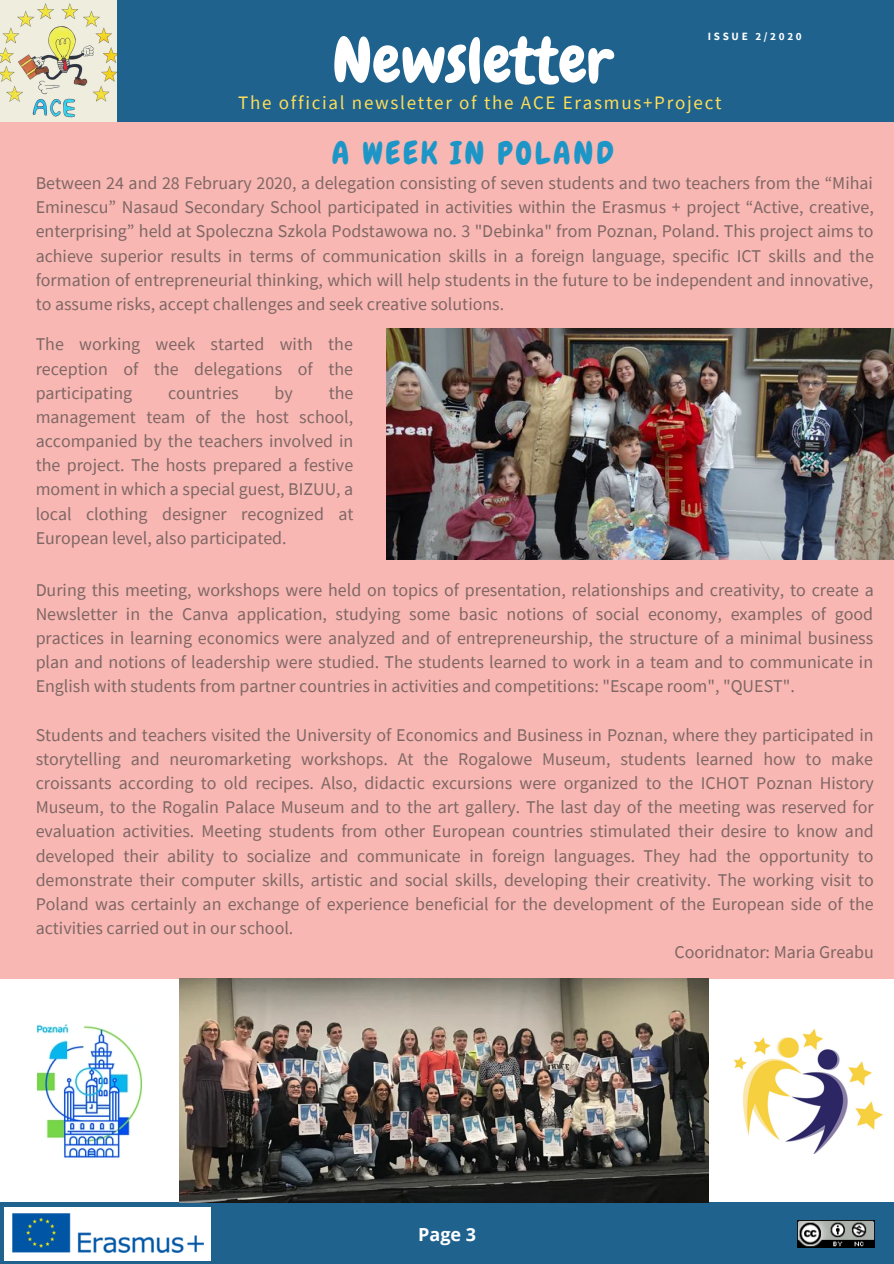
<style>
.page{position:relative;width:894px;height:1264px;background:#fff}
.page>*{position:absolute;margin:0;border:0;box-sizing:border-box;transform-origin:0 0}
.t1{font:63px "Chewy";color:#fff}
.t2{font:31.5px "Chewy";letter-spacing:.09em;color:#1d96c7}
.t3{font:19.05px "Source Sans Pro";letter-spacing:.09em;color:#ffde59}
.t4{font:18px/24.2px "Source Sans Pro";color:#3b3b3b;text-align:justify}
.t5{font:700 18px "Open Sans";color:#fff}
.t6{font:700 11.1px "Source Sans Pro";letter-spacing:.24em;color:#fff}
</style>
<div class="page">
<div style="left:0;top:122px;width:893px;height:856px;background:#f8b7b2"></div>
<img style="left:734px;top:1028px;width:149px;height:125px">
<div style="left:0;top:1202px;width:893px;height:61px;background:#1f628e"></div>
<div style="left:0;top:0;width:893px;height:122px;background:#1f628e"></div>
<img style="left:4px;top:1207px;width:206px;height:53px">
<img style="left:0;top:0;width:116px;height:122px">
<img style="left:797px;top:1220px;width:76px;height:27px">
<img style="left:180px;top:978px;width:528px;height:224px">
<img style="left:36px;top:1024px;width:107px;height:134px">
<img style="left:387px;top:329px;width:506px;height:230px">
<p class="t6" style="left:707px;top:29px;width:95px">ISSUE 2/2020</p>
<h1 class="t1" style="left:332px;top:21px;width:282px">Newsletter</h1>
<p class="t3" style="left:238px;top:90px;width:484px">The official newsletter of the ACE Erasmus+Project</p>
<h2 class="t2" style="left:332px;top:133px;width:283px">A WEEK IN POLAND</h2>
<p class="t4" style="left:36px;top:171px;width:839px">Between 24 and 28 February 2020, a delegation consisting of seven students and two teachers from the “Mihai Eminescu” Nasaud Secondary School participated in activities within the Erasmus + project “Active, creative, enterprising” held at Spoleczna Szkola Podstawowa no. 3 "Debinka" from Poznan, Poland. This project aims to achieve superior results in terms of communication skills in a foreign language, specific ICT skills and the formation of entrepreneurial thinking, which will help students in the future to be independent and innovative, to assume risks, accept challenges and seek creative solutions.</p>
<p class="t4" style="left:36px;top:332px;width:319px">The working week started with the reception of the delegations of the participating</p>
<p class="t4" style="left:36px;top:380px;width:319px;text-indent:293px">the management team of the host school, accompanied by the teachers involved in the project. The hosts prepared a festive moment in which a special guest, BIZUU, a local clothing designer recognized at European level, also participated.</p>
<p class="t4" style="left:36px;top:577px;width:839px">During this meeting, workshops were held on topics of presentation, relationships and creativity, to create a Newsletter in the Canva application, studying some basic notions of social economy, examples of good practices in learning economics were analyzed and of entrepreneurship, the structure of a minimal business plan and notions of leadership were studied. The students learned to work in a team and to communicate in English with students from partner countries in activities and competitions: "Escape room", "QUEST".</p>
<p class="t4" style="left:36px;top:722px;width:839px">Students and teachers visited the University of Economics and Business in Poznan, where they participated in</p>
<p class="t4" style="left:36px;top:746px;width:838px">storytelling and neuromarketing workshops. At the Rogalowe Museum, students learned how to make</p>
<p class="t4" style="left:36px;top:770px;width:839px">croissants according to old recipes. Also, didactic excursions were organized to the ICHOT Poznan History</p>
<p class="t4" style="left:36px;top:794px;width:839px">Museum, to the Rogalin Palace Museum and to the art gallery. The last day of the meeting was reserved for</p>
<p class="t4" style="left:36px;top:819px;width:839px">evaluation activities. Meeting students from other European countries stimulated their desire to know and</p>
<p class="t4" style="left:36px;top:843px;width:839px">developed their ability to socialize and communicate in foreign languages. They had the opportunity to</p>
<p class="t4" style="left:36px;top:867px;width:839px">demonstrate their computer skills, artistic and social skills, developing their creativity. The working visit to</p>
<p class="t4" style="left:36px;top:891px;width:839px">Poland was certainly an exchange of experience beneficial for the development of the European side of the</p>
<p class="t4" style="left:36px;top:915px;width:259px">activities carried out in our school.</p>
<p class="t4" style="left:674px;top:939px;width:201px">Cooridnator: Maria Greabu</p>
<p class="t4" style="left:168px;top:380px;width:72px">countries</p>
<p class="t4" style="left:274px;top:380px;width:20px">by</p>
<p class="t5" style="left:418px;top:1221px;width:59px">Page 3</p>
</div>
